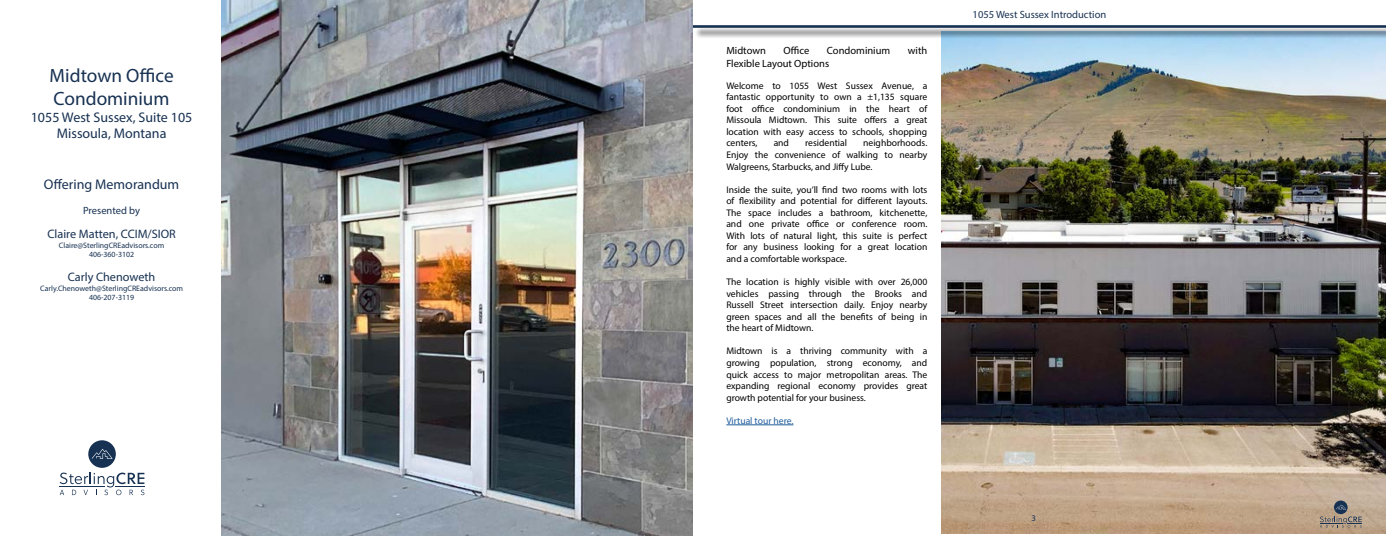
<style>
.page{position:relative;width:1386px;height:536px;background:#fff}
.page>*{position:absolute;margin:0;border:0;box-sizing:border-box;transform-origin:0 0}
.t1{font:19.25px/23.1px "Myriad Pro";color:#173152}
.t2{font:14px/16.8px "Myriad Pro";color:#173152;text-align:center}
.t3{font:12.25px "Myriad Pro";color:#173152}
.t4{font:10.5px "Myriad Pro";color:#000}
.t5{font:10.5px "Myriad Pro";color:#173152}
.t6{font:9.62px/11.5px "Myriad Pro";color:#000;text-align:justify}
.t7{font:9.62px "Myriad Pro";color:#215e9e}
.t8{font:8.75px "Myriad Pro";color:#173152}
.t9{font:7.88px/9.5px "Myriad Pro";color:#173152;text-align:center}
</style>
<div class="page">
<div style="left:88px;top:440px;width:28px;height:27px;background:#173152;border-radius:50%"></div>
<svg style="left:92px;top:449px;width:20px;height:9px"></svg>
<svg style="left:60px;top:472px;width:84px;height:23px"></svg>
<hr style="left:726px;top:424px;width:67px;height:1px;background:#215e9e">
<img style="left:941px;top:39px;width:445px;height:494px">
<img style="left:221px;top:0;width:472px;height:536px">
<div style="left:694px;top:27px;width:692px;height:12px;background:#000;opacity:.75"></div>
<hr style="left:693px;top:25px;width:693px;height:3px;background:#173152">
<svg style="left:1334px;top:500px;width:14px;height:14px"></svg>
<svg style="left:1336px;top:504px;width:10px;height:5px"></svg>
<svg style="left:1320px;top:516px;width:42px;height:11px"></svg>
<h1 class="t1" style="left:50px;top:63px;width:126px">Midtown Office<br>Condominium</h1>
<h2 class="t2" style="left:31px;top:108px;width:163px">1055 West Sussex, Suite 105<br>Missoula, Montana</h2>
<h2 class="t2" style="left:44px;top:175px;width:137px">Offering Memorandum</h2>
<p class="t5" style="left:83px;top:204px;width:58px">Presented by</p>
<p class="t3" style="left:48px;top:226px;width:130px">Claire Matten, CCIM/SIOR</p>
<p class="t9" style="left:59px;top:240px;width:107px">Claire@SterlingCREadvisors.com<br>406-360-3102</p>
<p class="t3" style="left:68px;top:269px;width:89px">Carly Chenoweth</p>
<p class="t9" style="left:40px;top:283px;width:144px">Carly.Chenoweth@SterlingCREadvisors.com<br>406-207-3119</p>
<p class="t4" style="left:726px;top:44px;width:41px">Midtown</p>
<p class="t4" style="left:784px;top:44px;width:27px">Office</p>
<p class="t4" style="left:827px;top:44px;width:65px">Condominium</p>
<p class="t4" style="left:908px;top:44px;width:21px">with</p>
<p class="t4" style="left:726px;top:56px;width:104px">Flexible Layout Options</p>
<p class="t6" style="left:726px;top:79px;width:203px">Welcome to 1055 West Sussex Avenue, a fantastic opportunity to own a ±1,135 square foot office condominium in the heart of Missoula Midtown. This suite offers a great location with easy access to schools, shopping centers,</p>
<p class="t6" style="left:726px;top:137px;width:203px;text-indent:137px">neighborhoods.<br>Enjoy the convenience of walking to nearby Walgreens, Starbucks, and Jiffy Lube.</p>
<p class="t6" style="left:726px;top:183px;width:203px">Inside the suite, you’ll find two rooms with lots of flexibility and potential for different layouts.<br>The space includes a bathroom, kitchenette, and one private office or conference room.<br>With lots of natural light, this suite is perfect for any business looking for a great location and a comfortable workspace.</p>
<p class="t6" style="left:726px;top:276px;width:203px">The location is highly visible with over 26,000 vehicles passing through the Brooks and Russell Street intersection daily. Enjoy nearby green spaces and all the benefits of being in the heart of Midtown.</p>
<p class="t6" style="left:726px;top:345px;width:203px">Midtown is a thriving community with a growing population, strong economy, and quick access to major metropolitan areas. The expanding regional economy provides great growth potential for your business.</p>
<p class="t7" style="left:726px;top:414px;width:69px">Virtual tour here.</p>
<p class="t6" style="left:774px;top:137px;width:17px">and</p>
<p class="t6" style="left:805px;top:137px;width:43px">residential</p>
<p class="t5" style="left:973px;top:8px;width:135px">1055 West Sussex Introduction</p>
<p class="t8" style="left:1031px;top:512px;width:6px">3</p>
</div>
